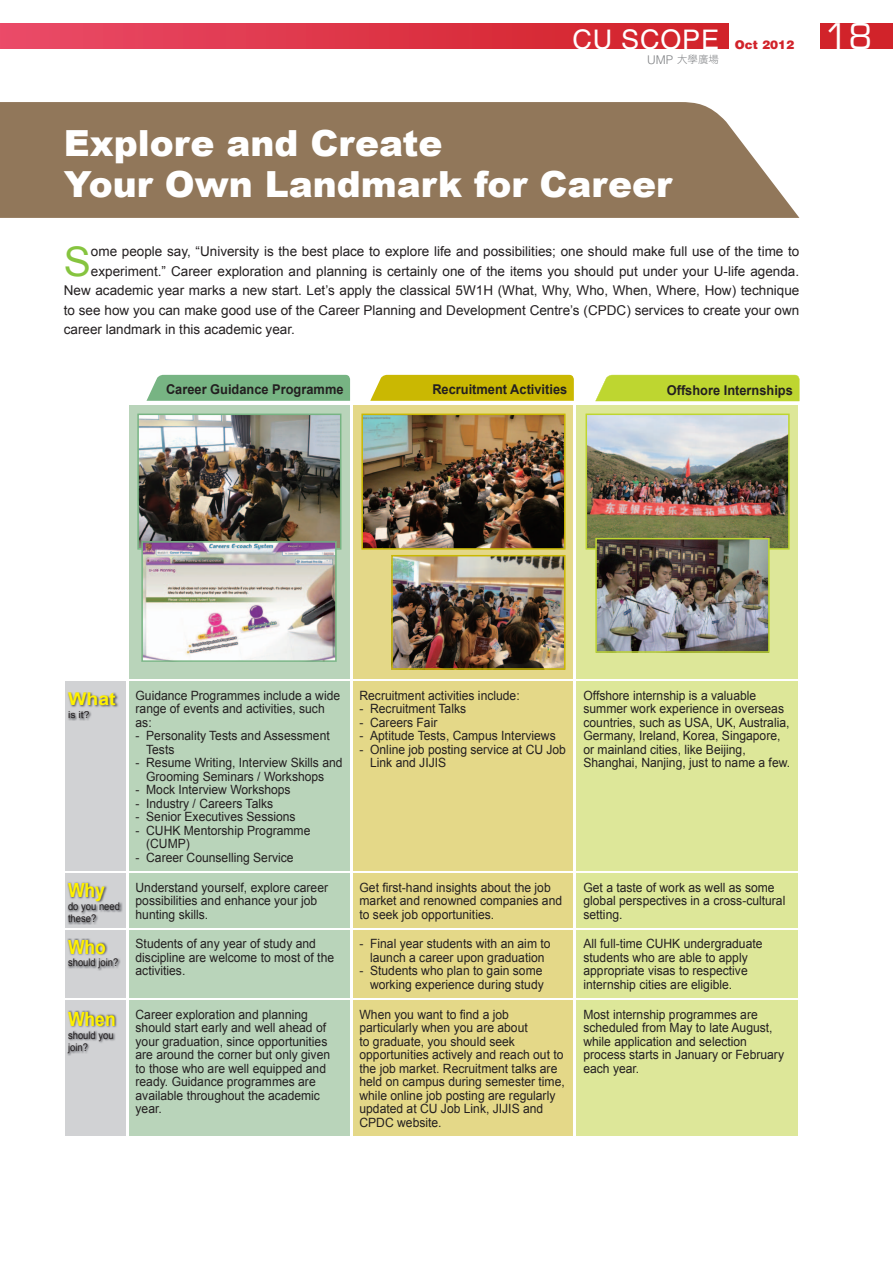
<style>
.page{position:relative;width:893px;height:1263px;background:#fff}
.page>*{position:absolute;margin:0;border:0;box-sizing:border-box;transform-origin:0 0}
.t1{font:40.8px "Arial";color:#86c43f}
.t2{font:900 36px/41.2px "Arial";color:#fff}
.t3{font:34.5px "Eurostile";color:#fff}
.t4{font:27px "Helvetica LT Std";letter-spacing:.03em;color:#fff}
.t5{font:700 19.5px "Arial";color:#fff101;scale:.9 1}
.t6{font:700 17.55px "Arial";color:#fff101;scale:1.11 1}
.t7{font:13.5px "Arial";color:#231f20}
.t8{font:700 13.5px "Arial";color:#231f20;scale:.95 1}
.t9{font:12.75px/13.5px "Arial";color:#231f20;scale:.95 1}
.t10{font:900 12px "Helvetica LT Std";color:#d1232a}
.t11{font:10.5px/12px "Arial";color:#231f20;scale:.9 1}
.t12{font:10.5px "DF Hei HK W3";color:#808285}
.t13{font:9.45px "Arial";color:#231f20;scale:1.11 1}
.s1{font-family:"Helvetica LT Std";font-weight:300;font-size:12px}
</style>
<div class="page">
<div style="left:0;top:23px;width:728px;height:26px;background:linear-gradient(to right,#ea4a68,#d12127)"></div>
<div style="left:821px;top:23px;width:72px;height:26px;background:#d1232a"></div>
<svg style="left:0;top:102px;width:799px;height:116px;background:#977e63"></svg>
<div style="left:129px;top:405px;width:221px;height:731px;background:#b9d4ba"></div>
<div style="left:353px;top:405px;width:220px;height:731px;background:#e4d888"></div>
<div style="left:576px;top:405px;width:222px;height:731px;background:#dde799"></div>
<div style="left:65px;top:681px;width:61px;height:455px;background:#d1d2d4"></div>
<hr style="left:128px;top:680px;width:222px;height:1px;background:#fff">
<hr style="left:352px;top:680px;width:222px;height:1px;background:#fff">
<hr style="left:576px;top:680px;width:223px;height:1px;background:#fff">
<hr style="left:64px;top:871px;width:62px;height:1px;background:#fff">
<hr style="left:128px;top:871px;width:222px;height:1px;background:#fff">
<hr style="left:352px;top:871px;width:222px;height:1px;background:#fff">
<hr style="left:576px;top:871px;width:223px;height:1px;background:#fff">
<hr style="left:64px;top:928px;width:62px;height:1px;background:#fff">
<hr style="left:128px;top:928px;width:222px;height:1px;background:#fff">
<hr style="left:352px;top:928px;width:222px;height:1px;background:#fff">
<hr style="left:576px;top:928px;width:223px;height:1px;background:#fff">
<hr style="left:64px;top:998px;width:62px;height:2px;background:#fff">
<hr style="left:128px;top:998px;width:222px;height:2px;background:#fff">
<hr style="left:352px;top:998px;width:222px;height:2px;background:#fff">
<hr style="left:576px;top:998px;width:223px;height:2px;background:#fff">
<img style="left:361px;top:414px;width:205px;height:256px">
<img style="left:137px;top:414px;width:204px;height:248px">
<img style="left:67px;top:693px;width:51px;height:28px">
<img style="left:68px;top:882px;width:54px;height:42px">
<img style="left:68px;top:938px;width:53px;height:33px">
<img style="left:67px;top:1011px;width:50px;height:44px">
<svg style="left:146px;top:375px;width:204px;height:26px;background:#7cb788"></svg>
<svg style="left:370px;top:375px;width:204px;height:26px;background:#ccba0c"></svg>
<svg style="left:595px;top:375px;width:204px;height:26px;background:#c0d737"></svg>
<img style="left:585px;top:414px;width:205px;height:239px">
<h3 class="t4" style="left:572px;top:24px;width:148px">CU SCOPE</h3>
<p class="t10" style="left:735px;top:37px;width:61px">Oct 2012</p>
<p class="t12" style="left:647px;top:54px;width:73px"><span class="s1">UMP</span> 大學廣場</p>
<h2 class="t2" style="left:64px;top:123px;width:610px">Explore and Create<br>Your Own Landmark for Career</h2>
<h1 class="t1" style="left:64px;top:238px;width:29px">S</h1>
<p class="t7" style="left:91px;top:244px;width:710px">ome people say, “University is the best place to explore life and possibilities; one should make full use of the time to</p>
<p class="t7" style="left:91px;top:263px;width:710px">experiment.” Career exploration and planning is certainly one of the items you should put under your U-life agenda.</p>
<p class="t7" style="left:64px;top:283px;width:737px">New academic year marks a new start. Let’s apply the classical 5W1H (What, Why, Who, When, Where, How) technique</p>
<p class="t7" style="left:64px;top:302px;width:737px">to see how you can make good use of the Career Planning and Development Centre’s (CPDC) services to create your own</p>
<p class="t7" style="left:64px;top:322px;width:233px">career landmark in this academic year.</p>
<p class="t8" style="left:166px;top:382px;width:188px">Career Guidance Programme</p>
<p class="t8" style="left:432px;top:382px;width:144px">Recruitment Activities</p>
<p class="t8" style="left:667px;top:382px;width:134px">Offshore Internships</p>
<h3 class="t3" style="left:825px;top:16px;width:49px">18</h3>
<h3 class="t6" style="left:68px;top:689px;width:44px">What</h3>
<p class="t13" style="left:68px;top:710px;width:21px">is it?</p>
<p class="t9" style="left:136px;top:688px;width:217px">Guidance Programmes include a wide range of events and activities, such as:</p>
<p class="t9" style="left:146px;top:729px;width:195px;text-indent:-11px">- Personality Tests and Assessment<br>Tests</p>
<p class="t9" style="left:136px;top:756px;width:219px;text-align:center">- Resume Writing, Interview Skills and<br>Grooming Seminars / Workshops</p>
<p class="t9" style="left:136px;top:783px;width:165px">- Mock Interview Workshops</p>
<p class="t9" style="left:136px;top:796px;width:146px">- Industry / Careers Talks</p>
<p class="t9" style="left:136px;top:810px;width:170px">- Senior Executives Sessions</p>
<p class="t9" style="left:146px;top:823px;width:174px;text-indent:-11px">- CUHK Mentorship Programme (CUMP)</p>
<p class="t9" style="left:136px;top:850px;width:168px">- Career Counselling Service</p>
<p class="t9" style="left:359px;top:688px;width:170px">Recruitment activities include:</p>
<p class="t9" style="left:359px;top:702px;width:114px">- Recruitment Talks</p>
<p class="t9" style="left:359px;top:715px;width:84px">- Careers Fair</p>
<p class="t9" style="left:359px;top:729px;width:208px">- Aptitude Tests, Campus Interviews</p>
<p class="t9" style="left:370px;top:742px;width:208px;text-indent:-11px">- Online job posting service at CU Job<br>Link and JIJIS</p>
<p class="t9" style="left:583px;top:688px;width:219px">Offshore internship is a valuable summer work experience in overseas countries, such as USA, UK, Australia, Germany, Ireland, Korea, Singapore, or mainland cities, like Beijing, Shanghai, Nanjing, just to name a few.</p>
<h3 class="t5" style="left:68px;top:879px;width:43px">Why</h3>
<p class="t11" style="left:68px;top:900px;width:59px">do you need these?</p>
<h3 class="t5" style="left:68px;top:936px;width:44px">Who</h3>
<p class="t11" style="left:68px;top:957px;width:58px">should join?</p>
<p class="t9" style="left:136px;top:880px;width:204px">Understand yourself, explore career possibilities and enhance your job hunting skills.</p>
<p class="t9" style="left:359px;top:880px;width:215px">Get first-hand insights about the job market and renowned companies and to seek job opportunities.</p>
<p class="t9" style="left:583px;top:880px;width:214px">Get a taste of work as well as some global perspectives in a cross-cultural setting.</p>
<p class="t9" style="left:136px;top:937px;width:211px">Students of any year of study and discipline are welcome to most of the activities.</p>
<p class="t9" style="left:359px;top:937px;width:203px;text-align:center">- Final year students with an aim to launch a career upon graduation</p>
<p class="t9" style="left:583px;top:937px;width:190px">All full-time CUHK undergraduate students who are able to apply appropriate visas to respective internship cities are eligible.</p>
<p class="t9" style="left:359px;top:964px;width:196px;text-align:right">- Students who plan to gain some working experience during study</p>
<h3 class="t5" style="left:68px;top:1008px;width:55px">When</h3>
<p class="t11" style="left:68px;top:1029px;width:52px">should you join?</p>
<p class="t9" style="left:136px;top:1007px;width:206px">Career exploration and planning should start early and well ahead of your graduation, since opportunities are around the corner but only given to those who are well equipped and ready. Guidance programmes are available throughout the academic year.</p>
<p class="t9" style="left:359px;top:1007px;width:218px">When you want to find a job particularly when you are about<br>to graduate, you should seek opportunities actively and reach out to the job market. Recruitment talks are held on campus during semester time, while online job posting are regularly updated at CU Job Link, JIJIS and<br>CPDC website.</p>
<p class="t9" style="left:583px;top:1007px;width:213px">Most internship programmes are scheduled from May to late August, while application and selection process starts in January or February each year.</p>
</div>
